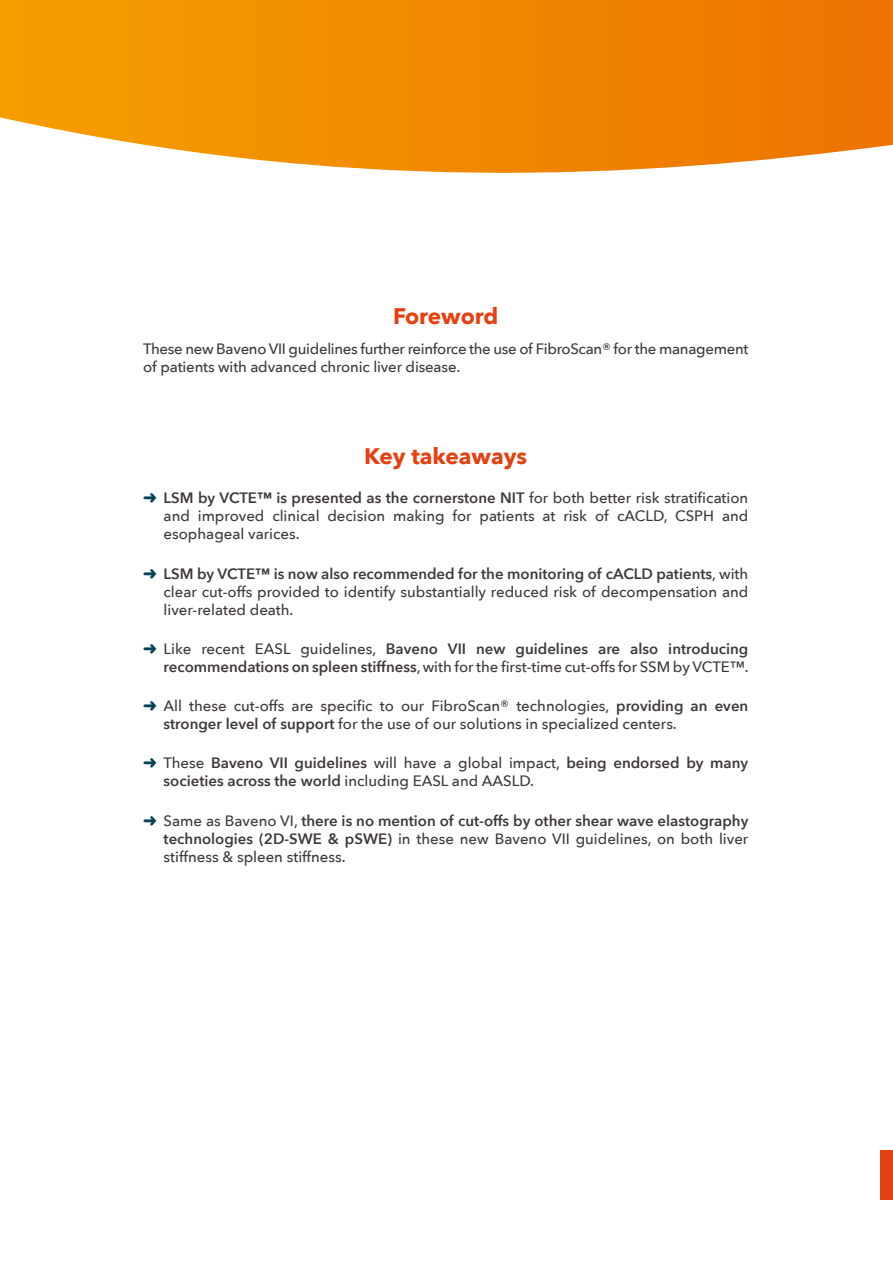
<style>
.page{position:relative;width:893px;height:1263px;background:#fff}
.page>*{position:absolute;margin:0;border:0;box-sizing:border-box;transform-origin:0 0}
.t1{font:700 22.5px "Avenir Next";color:#e44112}
.t2{font:500 15px/18px "Avenir Next";color:#3f3a38;text-align:justify}
.t3{font:600 15px/18px "Avenir Next";color:#3f3a38;text-align:right}
.t4{font:500 15px/18px "Avenir Next";letter-spacing:-.02em;color:#3f3a38}
.s1{color:#06415a}
.s2{font-weight:600}
.s3{font-weight:500}
</style>
<div class="page">
<div style="left:880px;top:1150px;width:13px;height:50px;background:#e44112"></div>
<svg style="left:0;top:0;width:893px;height:173px"></svg>
<h1 class="t1" style="left:393px;top:296px;width:107px">Foreword</h1>
<p class="t4" style="left:143px;top:340px;width:607px">These new Baveno VII guidelines further reinforce the use of FibroScan® for the management of patients with advanced chronic liver disease.</p>
<h1 class="t1" style="left:364px;top:437px;width:164px">Key takeaways</h1>
<p class="t2" style="left:164px;top:489px;width:586px;text-indent:-21px"><span class="s1">➜</span> <span class="s2">LSM by VCTE™ is presented as the cornerstone NIT</span> for both better risk stratification and improved clinical decision making for patients at risk of cACLD, CSPH and esophageal varices.</p>
<p class="t2" style="left:164px;top:564px;width:586px;text-indent:-21px"><span class="s1">➜</span> <span class="s2">LSM by VCTE™ is now also recommended for the monitoring of cACLD patients</span>, with clear cut-offs provided to identify substantially reduced risk of decompensation and liver-related death.</p>
<p class="t3" style="left:143px;top:639px;width:607px"><span class="s1">➜</span> <span class="s3">Like recent EASL guidelines,</span> Baveno VII new guidelines are also introducing recommendations on spleen stiffness<span class="s3">, with for the first-time cut-offs for SSM by VCTE™.</span></p>
<p class="t2" style="left:164px;top:697px;width:586px;text-indent:-21px"><span class="s1">➜</span> All these cut-offs are specific to our FibroScan® technologies, <span class="s2">providing an even stronger level of support</span> for the use of our solutions in specialized centers.</p>
<p class="t3" style="left:164px;top:754px;width:586px;text-align:left;text-indent:-21px"><span class="s1">➜</span> <span class="s3">These</span> Baveno VII guidelines <span class="s3">will have a global impact,</span> being endorsed by many societies across the world <span class="s3">including EASL and AASLD.</span></p>
<p class="t2" style="left:164px;top:811px;width:586px;text-indent:-21px"><span class="s1">➜</span> Same as Baveno VI, <span class="s2">there is no mention of cut-offs by other shear wave elastography technologies (2D-SWE &amp; pSWE)</span> in these new Baveno VII guidelines, on both liver stiffness &amp; spleen stiffness.</p>
</div>
